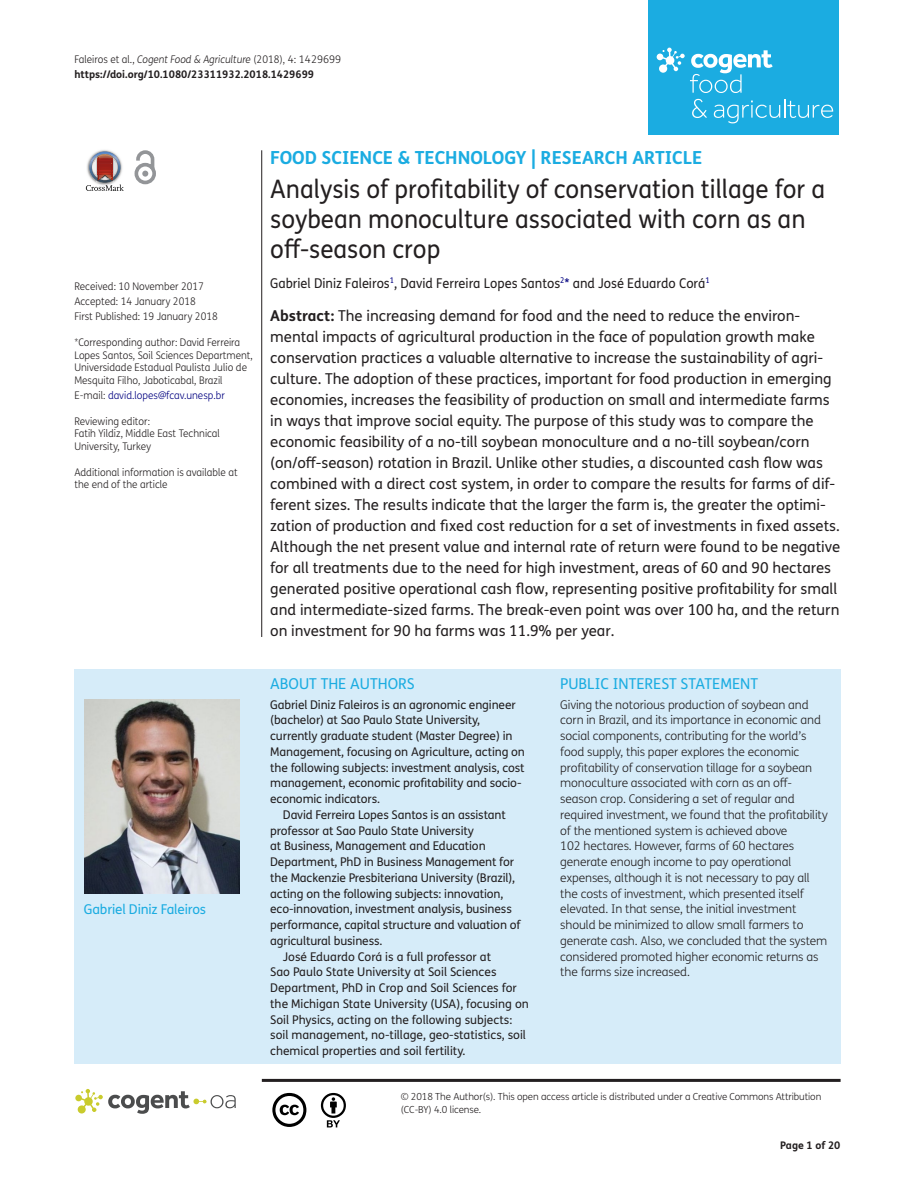
<style>
.page{position:relative;width:915px;height:1191px;background:#fff}
.page>*{position:absolute;margin:0;border:0;box-sizing:border-box;transform-origin:0 0}
.t1{font:25.5px/30px "FS Me Pro";color:#231f20;scale:.95 1}
.t2{font:700 18px "FS Me Pro";color:#1bace1}
.t3{font:15px/21px "FS Me Pro";color:#231f20}
.t4{font:15px "FS Me Pro";color:#1bace1}
.t5{font:13.5px "FS Me Pro";color:#231f20;scale:.95 1}
.t6{font:13.5px "FS Me Pro";letter-spacing:-.01em;color:#1bace1}
.t7{font:12px "FS Me Pro";letter-spacing:-.01em;color:#231f20}
.t8{font:300 12px/15.8px "FS Me Pro";letter-spacing:-.01em;color:#231f20}
.t9{font:300 10.5px/12.8px "FS Me Pro";color:#231f20;scale:.95 1}
.t10{font:700 10.5px/15px "FS Me Pro";color:#231f20}
.t11{font:300 10.5px "FS Me Pro";color:#000080;scale:.95 1}
.t12{font:300 9.75px/12.8px "FS Me Pro";letter-spacing:-.01em;color:#231f20}
.s1{font-weight:300}
.s2{font-weight:300;font-style:italic}
.s3{color:#231f20}
.s4{color:#000080}
.s5{font-weight:700}
</style>
<div class="page">
<div style="left:648px;top:0;width:190px;height:134px;background:#1bace1"></div>
<svg style="left:656px;top:48px;width:116px;height:45px"></svg>
<svg style="left:692px;top:99px;width:15px;height:19px"></svg>
<svg style="left:713px;top:99px;width:119px;height:24px"></svg>
<div style="left:74px;top:669px;width:766px;height:394px;background:#d6ecf9"></div>
<svg style="left:86px;top:151px;width:38px;height:40px"></svg>
<svg style="left:134px;top:150px;width:22px;height:34px"></svg>
<hr style="left:261px;top:150px;width:1px;height:487px;background:#231f20">
<hr style="left:262px;top:1078px;width:578px;height:3px;background:#231f20">
<svg style="left:75px;top:1089px;width:161px;height:24px"></svg>
<svg style="left:272px;top:1093px;width:34px;height:34px"></svg>
<svg style="left:321px;top:1093px;width:25px;height:34px"></svg>
<img style="left:84px;top:699px;width:156px;height:194px">
<p class="t10" style="left:74px;top:51px;width:268px"><span class="s1">Faleiros et al.,</span> <span class="s2">Cogent Food &amp; Agriculture</span> <span class="s1">(2018), 4: 1429699 </span>https://doi.org/10.1080/23311932.2018.1429699</p>
<p class="t9" style="left:74px;top:279px;width:152px;line-height:14.9px">Received: 10 November 2017<br>Accepted: 14 January 2018<br>First Published: 19 January 2018</p>
<p class="t9" style="left:74px;top:335px;width:189px">*Corresponding author: David Ferreira Lopes Santos, Soil Sciences Department, Universidade Estadual Paulista Julio de Mesquita Filho, Jaboticabal, Brazil</p>
<p class="t11" style="left:74px;top:388px;width:160px"><span class="s3">E-mail:</span> david.lopes@fcav.unesp.br</p>
<p class="t9" style="left:74px;top:414px;width:155px">Reviewing editor:<br>Fatih Yildiz, Middle East Technical<br>University, Turkey</p>
<p class="t9" style="left:74px;top:465px;width:173px">Additional information is available at the end of the article</p>
<p class="t6" style="left:84px;top:900px;width:124px">Gabriel Diniz Faleiros</p>
<p class="t2" style="left:270px;top:143px;width:433px">FOOD SCIENCE &amp; TECHNOLOGY | RESEARCH ARTICLE</p>
<h1 class="t1" style="left:270px;top:174px;width:585px">Analysis of profitability of conservation tillage for a soybean monoculture associated with corn as an off-season crop</h1>
<p class="t5" style="left:270px;top:273px;width:464px">Gabriel Diniz Faleiros<sup>1</sup>, David Ferreira Lopes Santos<sup>2</sup><span class="s4">*</span> and José Eduardo Corá<sup>1</sup></p>
<p class="t3" style="left:270px;top:305px;width:571px"><span class="s5">Abstract:</span> The increasing demand for food and the need to reduce the environ&shy;mental impacts of agricultural production in the face of population growth make conservation practices a valuable alternative to increase the sustainability of agri&shy;culture. The adoption of these practices, important for food production in emerging economies, increases the feasibility of production on small and intermediate farms in ways that improve social equity. The purpose of this study was to compare the economic feasibility of a no-till soybean monoculture and a no-till soybean/corn (on/off-season) rotation in Brazil. Unlike other studies, a discounted cash flow was combined with a direct cost system, in order to compare the results for farms of dif&shy;ferent sizes. The results indicate that the larger the farm is, the greater the optimi&shy;zation of production and fixed cost reduction for a set of investments in fixed assets.<br>Although the net present value and internal rate of return were found to be negative for all treatments due to the need for high investment, areas of 60 and 90 hectares generated positive operational cash flow, representing positive profitability for small and intermediate-sized farms. The break-even point was over 100 ha, and the return on investment for 90 ha farms was 11.9% per year.</p>
<p class="t4" style="left:270px;top:673px;width:146px">ABOUT THE AUTHORS</p>
<p class="t7" style="left:270px;top:696px;width:247px">Gabriel Diniz Faleiros is an agronomic engineer</p>
<p class="t7" style="left:270px;top:712px;width:211px">(bachelor) at Sao Paulo State University,</p>
<p class="t7" style="left:270px;top:727px;width:244px">currently graduate student (Master Degree) in</p>
<p class="t7" style="left:270px;top:743px;width:256px">Management, focusing on Agriculture, acting on</p>
<p class="t7" style="left:270px;top:759px;width:256px">the following subjects: investment analysis, cost</p>
<p class="t7" style="left:270px;top:775px;width:253px">management, economic profitability and socio-</p>
<p class="t7" style="left:270px;top:790px;width:111px">economic indicators.</p>
<p class="t7" style="left:283px;top:806px;width:224px">David Ferreira Lopes Santos is an assistant</p>
<p class="t7" style="left:270px;top:822px;width:205px">professor at Sao Paulo State University</p>
<p class="t7" style="left:270px;top:838px;width:217px">at Business, Management and Education</p>
<p class="t7" style="left:270px;top:853px;width:245px">Department, PhD in Business Management for</p>
<p class="t7" style="left:270px;top:869px;width:246px">the Mackenzie Presbiteriana University (Brazil),</p>
<p class="t7" style="left:270px;top:885px;width:234px">acting on the following subjects: innovation,</p>
<p class="t7" style="left:270px;top:900px;width:243px">eco-innovation, investment analysis, business</p>
<p class="t7" style="left:270px;top:916px;width:252px">performance, capital structure and valuation of</p>
<p class="t7" style="left:270px;top:932px;width:114px">agricultural business.</p>
<p class="t7" style="left:283px;top:948px;width:209px">José Eduardo Corá is a full professor at</p>
<p class="t7" style="left:270px;top:963px;width:228px">Sao Paulo State University at Soil Sciences</p>
<p class="t7" style="left:270px;top:979px;width:248px">Department, PhD in Crop and Soil Sciences for</p>
<p class="t7" style="left:270px;top:995px;width:260px">the Michigan State University (USA), focusing on</p>
<p class="t7" style="left:270px;top:1011px;width:243px">Soil Physics, acting on the following subjects:</p>
<p class="t7" style="left:270px;top:1026px;width:257px">soil management, no-tillage, geo-statistics, soil</p>
<p class="t7" style="left:270px;top:1042px;width:196px">chemical properties and soil fertility.</p>
<p class="t4" style="left:560px;top:673px;width:199px">PUBLIC INTEREST STATEMENT</p>
<p class="t8" style="left:560px;top:696px;width:269px">Giving the notorious production of soybean and corn in Brazil, and its importance in economic and social components, contributing for the world’s food supply, this paper explores the economic profitability of conservation tillage for a soybean monoculture associated with corn as an off&shy;season crop. Considering a set of regular and required investment, we found that the profitability of the mentioned system is achieved above<br>102 hectares. However, farms of 60 hectares generate enough income to pay operational expenses, although it is not necessary to pay all the costs of investment, which presented itself elevated. In that sense, the initial investment should be minimized to allow small farmers to generate cash. Also, we concluded that the system considered promoted higher economic returns as the farms size increased.</p>
<p class="t12" style="left:400px;top:1090px;width:422px">© 2018 The Author(s). This open access article is distributed under a Creative Commons Attribution (CC-BY) 4.0 license.</p>
<p class="t10" style="left:780px;top:1137px;width:62px">Page 1 of 20</p>
</div>
